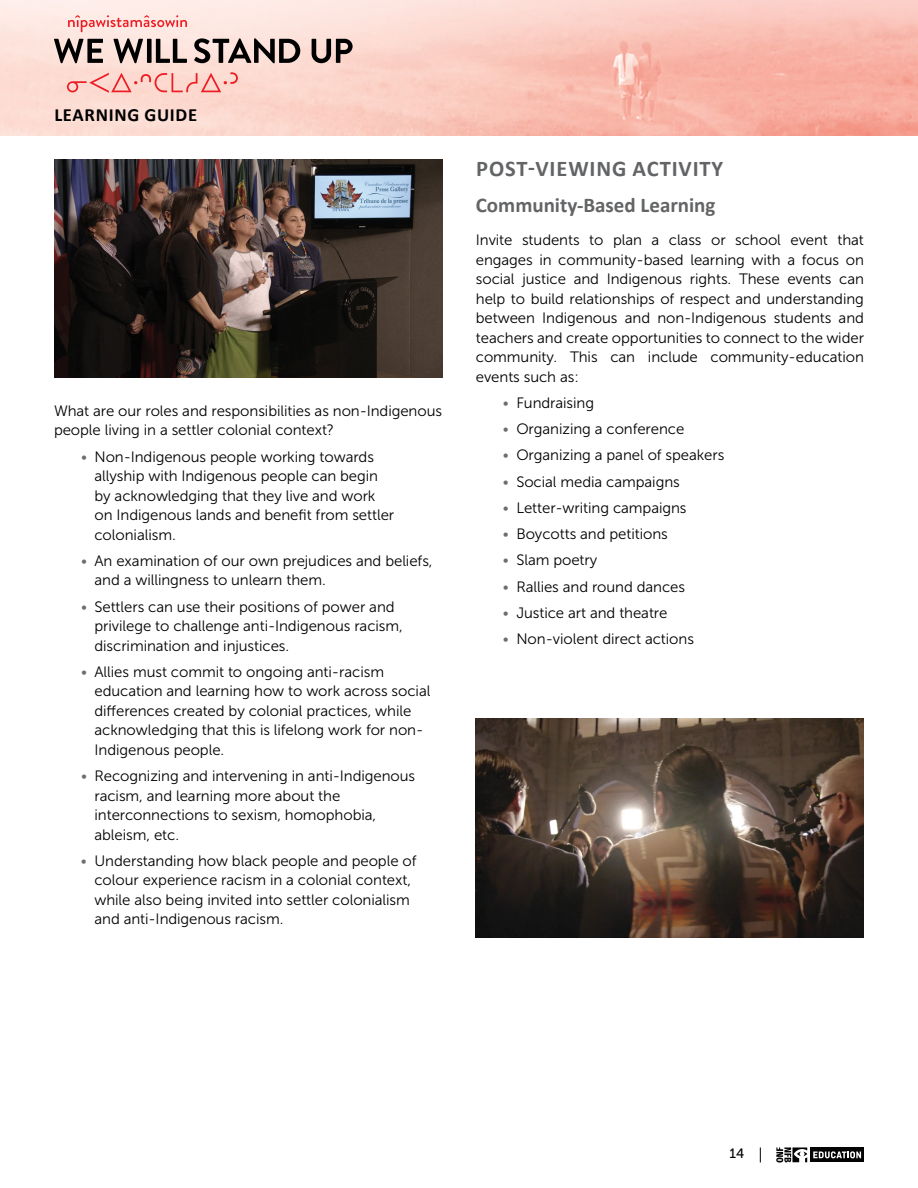
<style>
.page{position:relative;width:918px;height:1188px;background:#fff}
.page>*{position:absolute;margin:0;border:0;box-sizing:border-box;transform-origin:0 0}
.t1{font:700 22.5px "Calibri";letter-spacing:.04em;color:#636466}
.t2{font:700 21px "Calibri";color:#636466}
.t3{font:700 18.6px "Calibri";letter-spacing:.04em;color:#000}
.t4{font:15px/19.5px "Museo Sans 300";letter-spacing:-.005em;color:#000}
.t5{font:13.5px "Museo Sans 500";color:#000}
.s1{color:#6d6e71}
</style>
<div class="page">
<img style="left:0;top:0;width:918px;height:135px">
<svg style="left:68px;top:15px;width:119px;height:17px;background:#fabfbc"></svg>
<svg style="left:194px;top:38px;width:159px;height:25px;background:#95837f"></svg>
<svg style="left:54px;top:38px;width:133px;height:25px;background:#9b8b87"></svg>
<svg style="left:67px;top:72px;width:171px;height:21px;background:#f9bbb4"></svg>
<div style="left:810px;top:1148px;width:54px;height:14px;background:#030303"></div>
<svg style="left:776px;top:1147px;width:31px;height:16px"></svg>
<svg style="left:813px;top:1151px;width:48px;height:7px"></svg>
<svg style="left:760px;top:1148px;width:1px;height:15px"></svg>
<img style="left:54px;top:159px;width:388px;height:219px">
<img style="left:476px;top:719px;width:388px;height:218px">
<p class="t3" style="left:54px;top:103px;width:144px">LEARNING GUIDE</p>
<p class="t4" style="left:54px;top:401px;width:390px">What are our roles and responsibilities as non-Indigenous people living in a settler colonial context?</p>
<p class="t4" style="left:94px;top:447px;width:301px;text-indent:-14px"><span class="s1">•</span> Non-Indigenous people working towards allyship with Indigenous people can begin by acknowledging that they live and work on Indigenous lands and benefit from settler colonialism.</p>
<p class="t4" style="left:94px;top:551px;width:340px;text-indent:-14px"><span class="s1">•</span> An examination of our own prejudices and beliefs, and a willingness to unlearn them.</p>
<p class="t4" style="left:94px;top:597px;width:310px;text-indent:-14px"><span class="s1">•</span> Settlers can use their positions of power and privilege to challenge anti-Indigenous racism, discrimination and injustices.</p>
<p class="t4" style="left:94px;top:662px;width:337px;text-indent:-14px"><span class="s1">•</span> Allies must commit to ongoing anti-racism education and learning how to work across social differences created by colonial practices, while acknowledging that this is lifelong work for non-Indigenous people.</p>
<p class="t4" style="left:94px;top:766px;width:322px;text-indent:-13px"><span class="s1">•</span> Recognizing and intervening in anti-Indigenous racism, and learning more about the interconnections to sexism, homophobia, ableism, etc.</p>
<p class="t4" style="left:94px;top:851px;width:324px;text-indent:-14px"><span class="s1">•</span> Understanding how black people and people of colour experience racism in a colonial context, while also being invited into settler colonialism and anti-Indigenous racism.</p>
<h1 class="t1" style="left:476px;top:154px;width:249px">POST-VIEWING ACTIVITY</h1>
<h2 class="t2" style="left:476px;top:192px;width:241px">Community-Based Learning</h2>
<p class="t4" style="left:476px;top:230px;width:390px;text-align:justify">Invite students to plan a class or school event that engages in community-based learning with a focus on social justice and Indigenous rights. These events can help to build relationships of respect and understanding between Indigenous and non-Indigenous students and teachers and create opportunities to connect to the wider community. This can include community-education events such as:</p>
<p class="t4" style="left:503px;top:393px;width:93px"><span class="s1">•</span> Fundraising</p>
<p class="t4" style="left:503px;top:419px;width:183px"><span class="s1">•</span> Organizing a conference</p>
<p class="t4" style="left:503px;top:446px;width:223px"><span class="s1">•</span> Organizing a panel of speakers</p>
<p class="t4" style="left:503px;top:472px;width:178px"><span class="s1">•</span> Social media campaigns</p>
<p class="t4" style="left:503px;top:498px;width:185px"><span class="s1">•</span> Letter-writing campaigns</p>
<p class="t4" style="left:503px;top:524px;width:166px"><span class="s1">•</span> Boycotts and petitions</p>
<p class="t4" style="left:503px;top:551px;width:96px"><span class="s1">•</span> Slam poetry</p>
<p class="t4" style="left:503px;top:577px;width:184px"><span class="s1">•</span> Rallies and round dances</p>
<p class="t4" style="left:503px;top:603px;width:166px"><span class="s1">•</span> Justice art and theatre</p>
<p class="t4" style="left:503px;top:629px;width:193px"><span class="s1">•</span> Non-violent direct actions</p>
<p class="t5" style="left:730px;top:1146px;width:16px">14</p>
</div>
